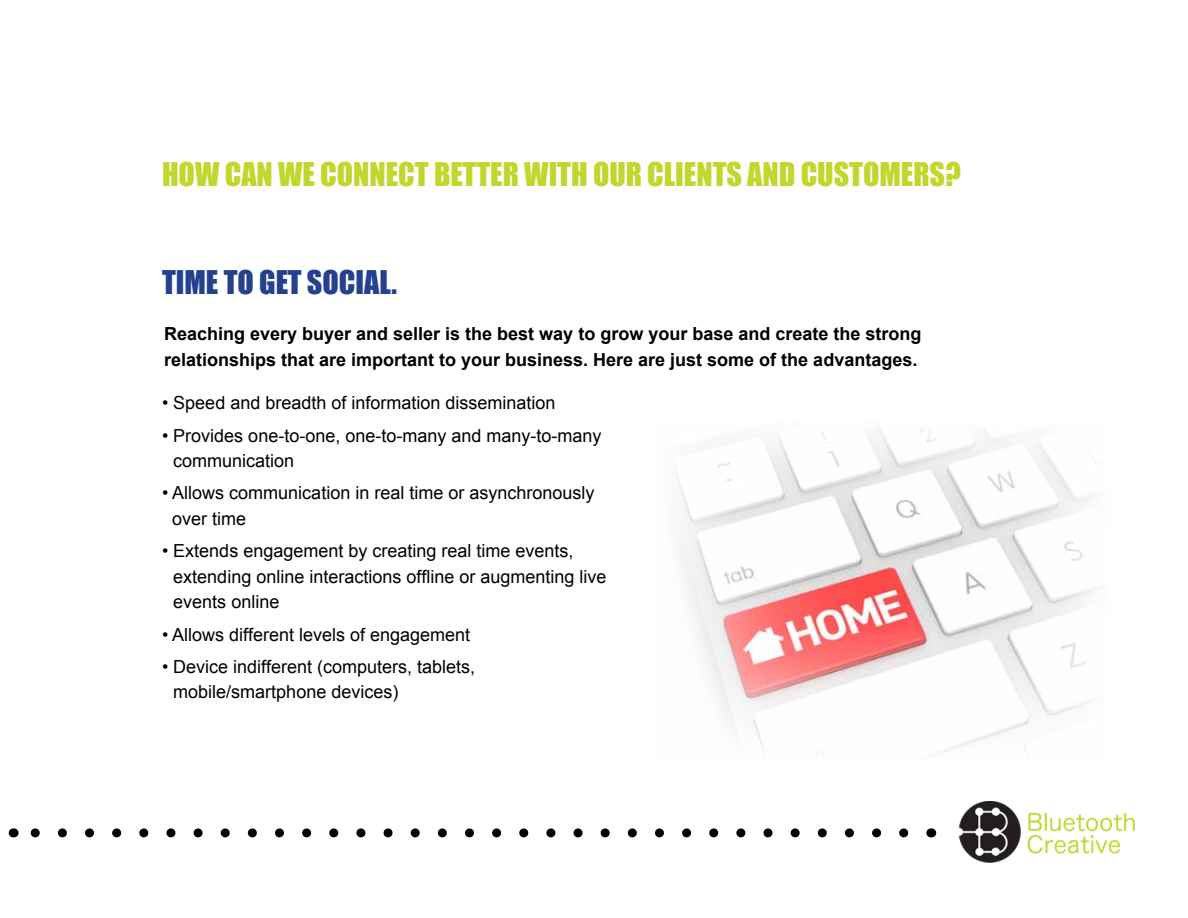
<style>
.page{position:relative;width:1188px;height:918px;background:#fff}
.page>*{position:absolute;margin:0;border:0;box-sizing:border-box;transform-origin:0 0}
.t1{font:30px "Impact";color:#c1d72e}
.t2{font:30px "Impact";color:#25408f}
.t3{font:18px/25.5px "Arial";color:#000}
.t4{font:700 18px/25.5px "Arial";color:#000}
</style>
<div class="page">
<img style="left:675px;top:429px;width:422px;height:324px">
<img style="left:958px;top:801px;width:177px;height:62px">
<svg style="left:30px;top:828px;width:874px;height:9px"></svg>
<h1 class="t1" style="left:162px;top:151px;width:800px">HOW CAN WE CONNECT BETTER WITH OUR CLIENTS AND CUSTOMERS?</h1>
<h1 class="t2" style="left:162px;top:259px;width:237px">TIME TO GET SOCIAL.</h1>
<p class="t4" style="left:164px;top:322px;width:759px">Reaching every buyer and seller is the best way to grow your base and create the strong relationships that are important to your business. Here are just some of the advantages.</p>
<p class="t3" style="left:162px;top:391px;width:395px">• Speed and breadth of information dissemination</p>
<p class="t3" style="left:173px;top:423px;width:430px;text-indent:-11px">• Provides one-to-one, one-to-many and many-to-many communication</p>
<p class="t3" style="left:172px;top:481px;width:424px;text-indent:-10px">• Allows communication in real time or asynchronously over time</p>
<p class="t3" style="left:173px;top:538px;width:435px;text-indent:-11px">• Extends engagement by creating real time events, extending online interactions offline or augmenting live events online</p>
<p class="t3" style="left:162px;top:622px;width:310px">• Allows different levels of engagement</p>
<p class="t3" style="left:173px;top:654px;width:303px;text-indent:-11px">• Device indifferent (computers, tablets, mobile/smartphone devices)</p>
</div>
